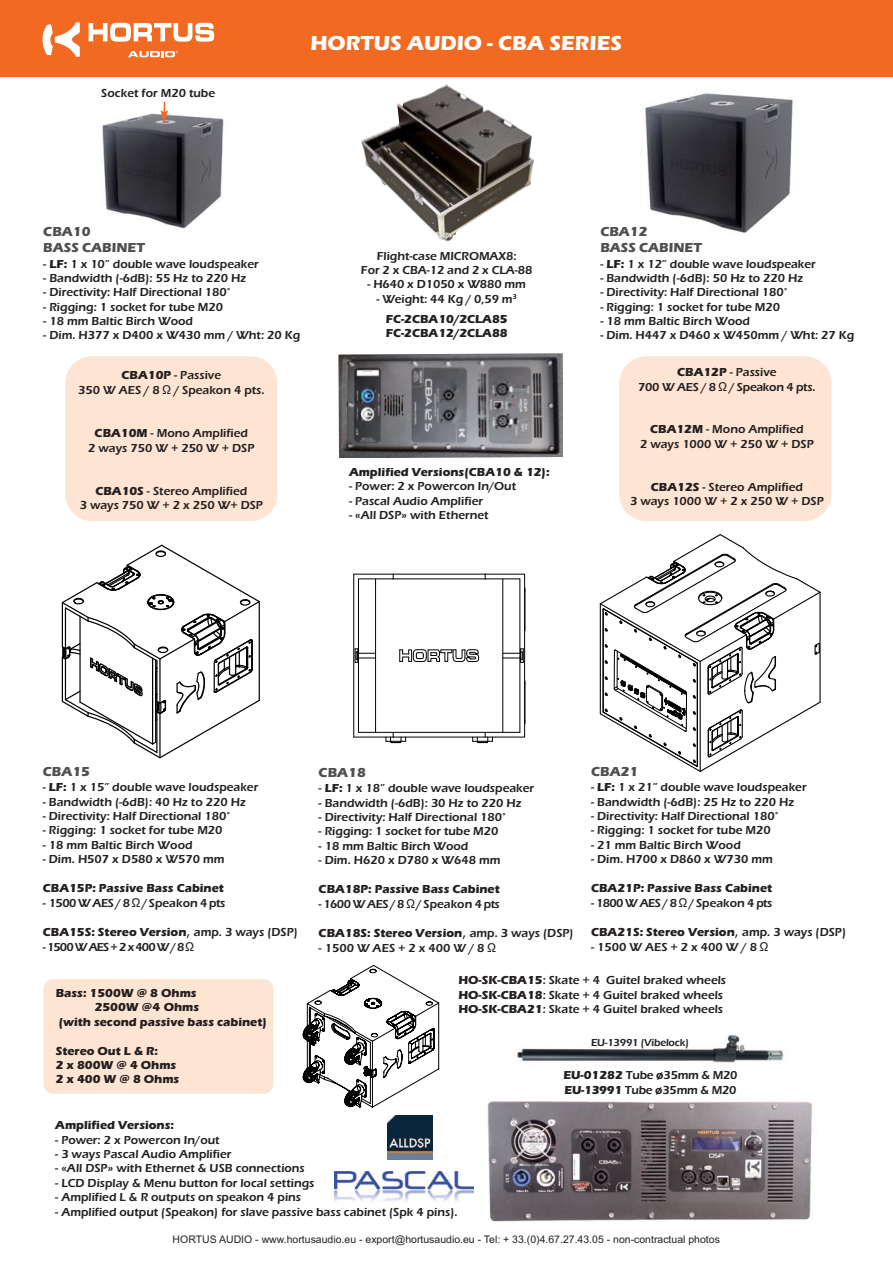
<style>
.page{position:relative;width:893px;height:1263px;background:#fff}
.page>*{position:absolute;margin:0;border:0;box-sizing:border-box;transform-origin:0 0}
.t1{font:700 21px "Eras ITC";color:#fff}
.t2{font:700 13.5px/16.2px "Eras ITC";color:#514f4e}
.t3{font:600 12px/14.2px "Eras ITC";color:#231f20;text-align:center}
.t4{font:700 12px/14.4px "Eras ITC";color:#231f20}
.t5{font:600 12px "Eras ITC";letter-spacing:-.05em;color:#231f20}
.t6{font:600 12px/14.4px "Eras ITC";letter-spacing:-.02em;color:#231f20}
.t7{font:600 12px/15.1px "Eras ITC";letter-spacing:-.025em;color:#231f20;text-align:center}
.t8{font:600 12px "Eras ITC";letter-spacing:-.075em;color:#231f20}
.t9{font:10.5px "Arial";color:#231f20}
.t10{font:600 10.5px "Eras ITC";letter-spacing:-.02em;color:#231f20}
.s1{font-weight:700}
.s2{font-family:"Tahoma";font-weight:400}
.s3{font-weight:600}
</style>
<div class="page">
<div style="left:0;top:0;width:893px;height:77px;background:#f26a21"></div>
<svg style="left:43px;top:22px;width:37px;height:35px"></svg>
<svg style="left:128px;top:51px;width:50px;height:6px"></svg>
<svg style="left:89px;top:23px;width:125px;height:19px"></svg>
<div style="left:619px;top:356px;width:212px;height:165px;background:#fee4d3;border-radius:27px"></div>
<div style="left:65px;top:356px;width:212px;height:165px;background:#fee4d3;border-radius:27px"></div>
<hr style="left:519px;top:579px;width:1px;height:153px;background:#000">
<hr style="left:485px;top:578px;width:35px;height:1px;background:#000">
<div style="left:485px;top:574px;width:40px;height:164px;border:1px solid #000"></div>
<hr style="left:485px;top:732px;width:35px;height:1px;background:#000">
<hr style="left:353px;top:574px;width:1px;height:163px;background:#000">
<hr style="left:354px;top:574px;width:39px;height:1px;background:#000">
<hr style="left:354px;top:737px;width:39px;height:1px;background:#000">
<hr style="left:502px;top:579px;width:1px;height:153px;background:#000">
<svg style="left:502px;top:648px;width:22px;height:15px"></svg>
<svg style="left:355px;top:573px;width:138px;height:171px"></svg>
<div style="left:44px;top:979px;width:229px;height:115px;background:#fee4d3;border-radius:10px"></div>
<img style="left:335px;top:1172px;width:138px;height:30px">
<img style="left:388px;top:1115px;width:44px;height:44px">
<img style="left:338px;top:353px;width:225px;height:105px">
<img style="left:487px;top:1101px;width:325px;height:121px">
<img style="left:102px;top:110px;width:122px;height:119px">
<img style="left:361px;top:85px;width:173px;height:156px">
<img style="left:645px;top:93px;width:148px;height:140px">
<svg style="left:161px;top:101px;width:7px;height:128px"></svg>
<svg style="left:61px;top:544px;width:199px;height:215px"></svg>
<svg style="left:599px;top:534px;width:222px;height:238px"></svg>
<svg style="left:302px;top:965px;width:137px;height:143px"></svg>
<img style="left:517px;top:1034px;width:267px;height:29px">
<p class="t3" style="left:101px;top:87px;width:115px">Socket for M20 tube</p>
<h1 class="t1" style="left:310px;top:30px;width:313px">HORTUS AUDIO - CBA SERIES</h1>
<p class="t2" style="left:43px;top:223px;width:103px">CBA10<br>BASS CABINET</p>
<p class="t3" style="left:43px;top:258px;width:217px">- <span class="s1">LF:</span> 1 x 10” double wave loudspeaker</p>
<p class="t3" style="left:43px;top:272px;width:204px">- Bandwidth (-6dB): 55 Hz to 220 Hz</p>
<p class="t3" style="left:43px;top:286px;width:189px">- Directivity: Half Directional 180°</p>
<p class="t3" style="left:43px;top:301px;width:181px">- Rigging: 1 socket for tube M20</p>
<p class="t3" style="left:43px;top:315px;width:151px">- 18 mm Baltic Birch Wood</p>
<p class="t3" style="left:43px;top:330px;width:259px">- Dim. H377 x D400 x W430 mm / Wht: 20 Kg</p>
<p class="t3" style="left:78px;top:369px;width:188px;line-height:15.1px"><span class="s1">CBA10P</span> - Passive<br>350 W AES / 8 <span class="s2">Ω</span> / Speakon 4 pts.</p>
<p class="t3" style="left:88px;top:427px;width:168px;line-height:15.1px"><span class="s1">CBA10M</span> - Mono Amplified<br>2 ways 750 W + 250 W + DSP</p>
<p class="t3" style="left:80px;top:485px;width:185px"><span class="s1">CBA10S</span> - Stereo Amplified<br>3 ways 750 W + 2 x 250 W+ DSP</p>
<p class="t3" style="left:361px;top:250px;width:173px">Flight-case MICROMAX8:<br>For 2 x CBA-12 and 2 x CLA-88</p>
<p class="t3" style="left:367px;top:279px;width:160px">- H640 x D1050 x W880 mm</p>
<p class="t3" style="left:376px;top:290px;width:142px;line-height:19.8px">- Weight: 44 Kg / 0,59 m<sup>3<br></sup><span class="s1">FC-2CBA10/2CLA85</span></p>
<p class="t4" style="left:386px;top:326px;width:123px">FC-2CBA12/2CLA88</p>
<p class="t4" style="left:349px;top:465px;width:202px">Amplified Versions(CBA10 &amp; 12):</p>
<p class="t3" style="left:349px;top:481px;width:169px">- Power: 2 x Powercon In/Out</p>
<p class="t3" style="left:349px;top:495px;width:136px">- Pascal Audio Amplifier</p>
<p class="t3" style="left:349px;top:509px;width:141px">- «All DSP» with Ethernet</p>
<p class="t2" style="left:600px;top:223px;width:103px">CBA12<br>BASS CABINET</p>
<p class="t3" style="left:600px;top:258px;width:217px">- <span class="s1">LF:</span> 1 x 12” double wave loudspeaker</p>
<p class="t3" style="left:600px;top:272px;width:204px">- Bandwidth (-6dB): 50 Hz to 220 Hz</p>
<p class="t3" style="left:600px;top:286px;width:189px">- Directivity: Half Directional 180°</p>
<p class="t3" style="left:600px;top:301px;width:181px">- Rigging: 1 socket for tube M20</p>
<p class="t3" style="left:600px;top:315px;width:151px">- 18 mm Baltic Birch Wood</p>
<p class="t3" style="left:600px;top:330px;width:256px">- Dim. H447 x D460 x W450mm / Wht: 27 Kg</p>
<p class="t7" style="left:638px;top:365px;width:179px"><span class="s1">CBA12P</span> - Passive<br>700 W AES / 8 <span class="s2">Ω</span> / Speakon 4 pts.</p>
<p class="t3" style="left:640px;top:424px;width:175px"><span class="s1">CBA12M</span> - Mono Amplified<br>2 ways 1000 W + 250 W + DSP</p>
<p class="t3" style="left:630px;top:481px;width:195px"><span class="s1">CBA12S</span> - Stereo Amplified<br>3 ways 1000 W + 2 x 250 W + DSP</p>
<p class="t2" style="left:43px;top:763px;width:49px">CBA15</p>
<p class="t3" style="left:43px;top:782px;width:217px">- <span class="s1">LF:</span> 1 x 15” double wave loudspeaker</p>
<p class="t3" style="left:43px;top:796px;width:204px">- Bandwidth (-6dB): 40 Hz to 220 Hz</p>
<p class="t3" style="left:43px;top:810px;width:189px">- Directivity: Half Directional 180°</p>
<p class="t3" style="left:43px;top:825px;width:181px">- Rigging: 1 socket for tube M20</p>
<p class="t3" style="left:43px;top:839px;width:151px">- 18 mm Baltic Birch Wood</p>
<p class="t3" style="left:43px;top:853px;width:183px">- Dim. H507 x D580 x W570 mm</p>
<p class="t4" style="left:43px;top:881px;width:183px">CBA15P: Passive Bass Cabinet</p>
<p class="t5" style="left:43px;top:899px;width:184px">- 1500 W AES / 8 <span class="s2">Ω</span> / Speakon 4 pts</p>
<p class="t4" style="left:43px;top:925px;width:256px">CBA15S: Stereo Version<span class="s2">,</span> <span class="s3">amp. 3 ways (DSP)</span></p>
<p class="t8" style="left:43px;top:943px;width:153px">- 1500 W AES + 2 x 400 W / 8 <span class="s2">Ω</span></p>
<p class="t4" style="left:56px;top:986px;width:142px">Bass: 1500W @ 8 Ohms</p>
<p class="t4" style="left:95px;top:1000px;width:106px">2500W @4 Ohms</p>
<p class="t4" style="left:59px;top:1015px;width:210px">(with second passive bass cabinet)</p>
<p class="t4" style="left:56px;top:1043px;width:125px">Stereo Out L &amp; R:<br>2 x 800W @ 4 Ohms<br>2 x 400 W @ 8 Ohms</p>
<p class="t2" style="left:319px;top:764px;width:49px">CBA18</p>
<p class="t3" style="left:319px;top:783px;width:217px">- <span class="s1">LF:</span> 1 x 18” double wave loudspeaker</p>
<p class="t3" style="left:319px;top:797px;width:204px">- Bandwidth (-6dB): 30 Hz to 220 Hz</p>
<p class="t3" style="left:319px;top:811px;width:189px">- Directivity: Half Directional 180°</p>
<p class="t3" style="left:319px;top:826px;width:181px">- Rigging: 1 socket for tube M20</p>
<p class="t3" style="left:319px;top:840px;width:151px">- 18 mm Baltic Birch Wood</p>
<p class="t3" style="left:319px;top:854px;width:183px">- Dim. H620 x D780 x W648 mm</p>
<p class="t4" style="left:319px;top:882px;width:183px">CBA18P: Passive Bass Cabinet</p>
<p class="t5" style="left:319px;top:900px;width:183px">- 1600 W AES / 8 <span class="s2">Ω</span> / Speakon 4 pts</p>
<p class="t4" style="left:319px;top:926px;width:256px">CBA18S: Stereo Version<span class="s2">,</span> <span class="s3">amp. 3 ways (DSP)</span></p>
<p class="t3" style="left:319px;top:942px;width:179px">- 1500 W AES + 2 x 400 W / 8 <span class="s2">Ω</span></p>
<p class="t2" style="left:591px;top:763px;width:49px">CBA21</p>
<p class="t3" style="left:591px;top:782px;width:217px">- <span class="s1">LF:</span> 1 x 21” double wave loudspeaker</p>
<p class="t3" style="left:591px;top:796px;width:204px">- Bandwidth (-6dB): 25 Hz to 220 Hz</p>
<p class="t3" style="left:591px;top:810px;width:189px">- Directivity: Half Directional 180°</p>
<p class="t3" style="left:591px;top:825px;width:181px">- Rigging: 1 socket for tube M20</p>
<p class="t3" style="left:591px;top:839px;width:151px">- 21 mm Baltic Birch Wood</p>
<p class="t3" style="left:591px;top:853px;width:183px">- Dim. H700 x D860 x W730 mm</p>
<p class="t4" style="left:591px;top:881px;width:183px">CBA21P: Passive Bass Cabinet</p>
<p class="t5" style="left:591px;top:899px;width:183px">- 1800 W AES / 8 <span class="s2">Ω</span> / Speakon 4 pts</p>
<p class="t4" style="left:591px;top:925px;width:256px">CBA21S: Stereo Version<span class="s2">,</span> <span class="s3">amp. 3 ways (DSP)</span></p>
<p class="t3" style="left:591px;top:941px;width:179px">- 1500 W AES + 2 x 400 W / 8 <span class="s2">Ω</span></p>
<p class="t3" style="left:458px;top:975px;width:269px;text-align:left"><span class="s1">HO-SK-CBA15</span>: Skate + 4 Guitel braked wheels<br><span class="s1">HO-SK-CBA18</span>: Skate + 4 Guitel braked wheels<br><span class="s1">HO-SK-CBA21</span>: Skate + 4 Guitel braked wheels</p>
<p class="t10" style="left:591px;top:1039px;width:99px">EU-13991 (Vibelock)</p>
<p class="t6" style="left:563px;top:1070px;width:176px"><span class="s1">EU-01282</span> Tube ø35mm &amp; M20<br><span class="s1">EU-13991</span> Tube ø35mm &amp; M20</p>
<p class="t4" style="left:55px;top:1118px;width:120px">Amplified Versions:</p>
<p class="t3" style="left:55px;top:1134px;width:166px">- Power: 2 x Powercon In/out</p>
<p class="t3" style="left:55px;top:1148px;width:178px">- 3 ways Pascal Audio Amplifier</p>
<p class="t3" style="left:55px;top:1163px;width:251px">- «All DSP» with Ethernet &amp; USB connections</p>
<p class="t3" style="left:55px;top:1177px;width:261px">- LCD Display &amp; Menu button for local settings</p>
<p class="t3" style="left:55px;top:1191px;width:247px">- Amplified L &amp; R outputs on speakon 4 pins</p>
<p class="t3" style="left:55px;top:1206px;width:404px">- Amplified output (Speakon) for slave passive bass cabinet (Spk 4 pins).</p>
<p class="t9" style="left:173px;top:1234px;width:549px">HORTUS AUDIO - www.hortusaudio.eu - export@hortusaudio.eu - Tel: + 33.(0)4.67.27.43.05 - non-contractual photos</p>
</div>
